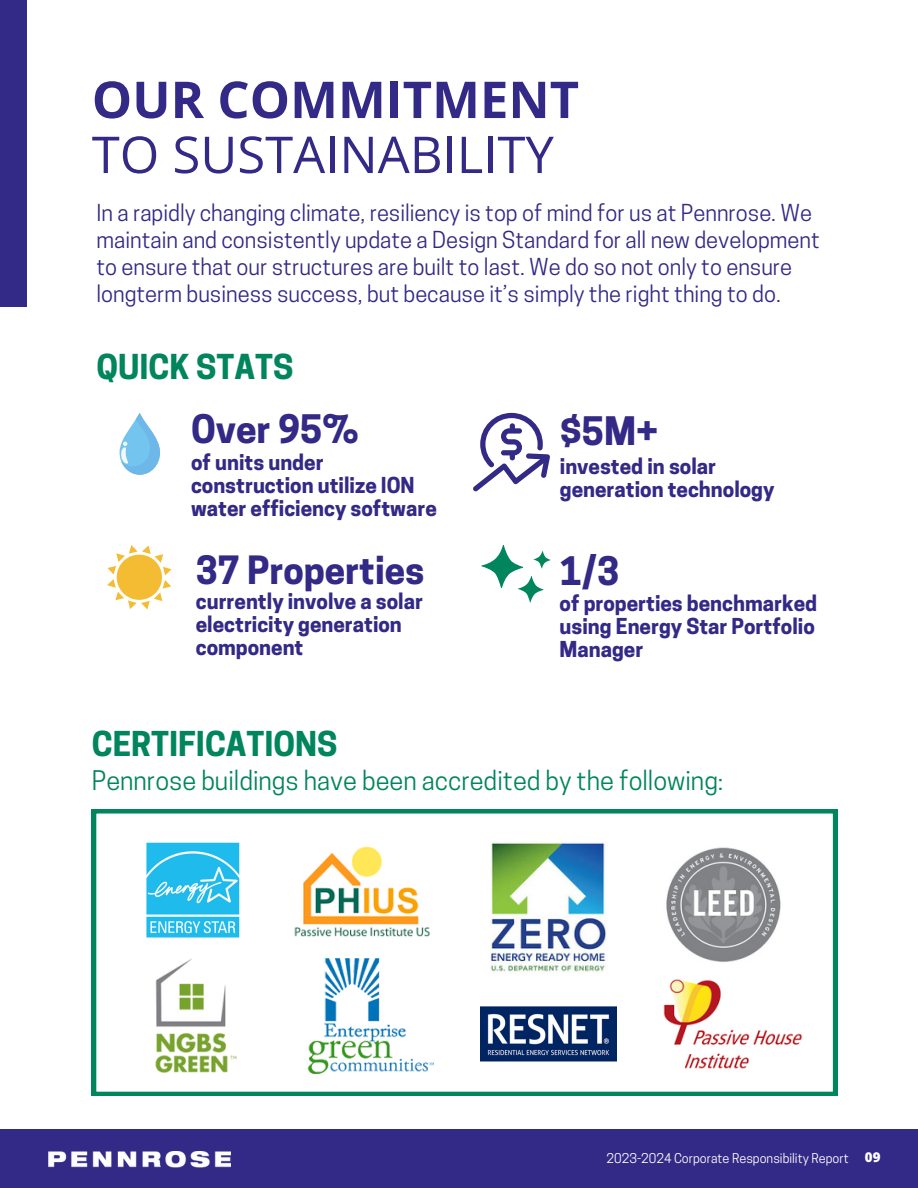
<style>
.page{position:relative;width:918px;height:1188px;background:#fff}
.page>*{position:absolute;margin:0;border:0;box-sizing:border-box;transform-origin:0 0}
.t1{font:50.85px "Open Sans";color:#332986}
.t2{font:700 50.85px "Open Sans";color:#332986}
.t3{font:700 36.9px "Cooper Hewitt";color:#332986}
.t4{font:700 36.6px "Cooper Hewitt";color:#332986}
.t5{font:700 32.25px "Cooper Hewitt";color:#00855d}
.t6{font:25.35px "Cooper Hewitt";color:#00855d}
.t7{font:21.9px/27px "Cooper Hewitt";color:#332986}
.t8{font:700 20.55px/23.1px "Cooper Hewitt";color:#332986}
.t9{font:800 13.35px "Open Sans";color:#fff}
.t10{font:12.75px "Cooper Hewitt";color:#fff}
</style>
<div class="page">
<svg style="left:92px;top:809px;width:745px;height:287px"></svg>
<img style="left:143px;top:842px;width:97px;height:99px">
<img style="left:491px;top:842px;width:117px;height:131px">
<img style="left:663px;top:977px;width:140px;height:94px">
<img style="left:663px;top:845px;width:123px;height:121px">
<img style="left:280px;top:845px;width:165px;height:93px">
<svg style="left:107px;top:545px;width:65px;height:65px"></svg>
<svg style="left:120px;top:413px;width:40px;height:62px"></svg>
<svg style="left:481px;top:545px;width:70px;height:57px"></svg>
<svg style="left:473px;top:413px;width:77px;height:78px"></svg>
<img style="left:481px;top:983px;width:136px;height:102px">
<img style="left:308px;top:959px;width:126px;height:114px">
<img style="left:153px;top:956px;width:86px;height:121px">
<div style="left:0;top:1129px;width:918px;height:59px;background:#332986"></div>
<img style="left:49px;top:1152px;width:181px;height:16px">
<div style="left:0;top:0;width:26px;height:307px;background:#332986"></div>
<p class="t2" style="left:92px;top:64px;width:489px">OUR COMMITMENT</p>
<p class="t1" style="left:92px;top:119px;width:464px">TO SUSTAINABILITY</p>
<p class="t7" style="left:96px;top:202px;width:725px">In a rapidly changing climate, resiliency is top of mind for us at Pennrose. We maintain and consistently update a Design Standard for all new development to ensure that our structures are built to last. We do so not only to ensure longterm business success, but because it’s simply the right thing to do.</p>
<p class="t5" style="left:96px;top:355px;width:199px">QUICK STATS</p>
<p class="t3" style="left:191px;top:416px;width:169px">Over 95%</p>
<p class="t8" style="left:191px;top:453px;width:247px">of units under construction utilize ION water efficiency software</p>
<p class="t4" style="left:196px;top:557px;width:230px">37 Properties</p>
<h3 class="t8" style="left:196px;top:592px;width:229px">currently involve a solar electricity generation component</h3>
<p class="t5" style="left:92px;top:732px;width:247px">CERTIFICATIONS</p>
<h5 class="t3" style="left:560px;top:418px;width:100px">$5M+</h5>
<h6 class="t8" style="left:560px;top:457px;width:216px">invested in solar generation technology</h6>
<h4 class="t3" style="left:560px;top:558px;width:61px">1/3</h4>
<p class="t8" style="left:560px;top:595px;width:259px;text-align:justify">of properties benchmarked using Energy Star Portfolio Manager</p>
<p class="t6" style="left:92px;top:771px;width:633px">Pennrose buildings have been accredited by the following:</p>
<p class="t10" style="left:607px;top:1153px;width:244px">2023-2024 Corporate Responsibility Report</p>
<p class="t9" style="left:865px;top:1148px;width:17px">09</p>
</div>
